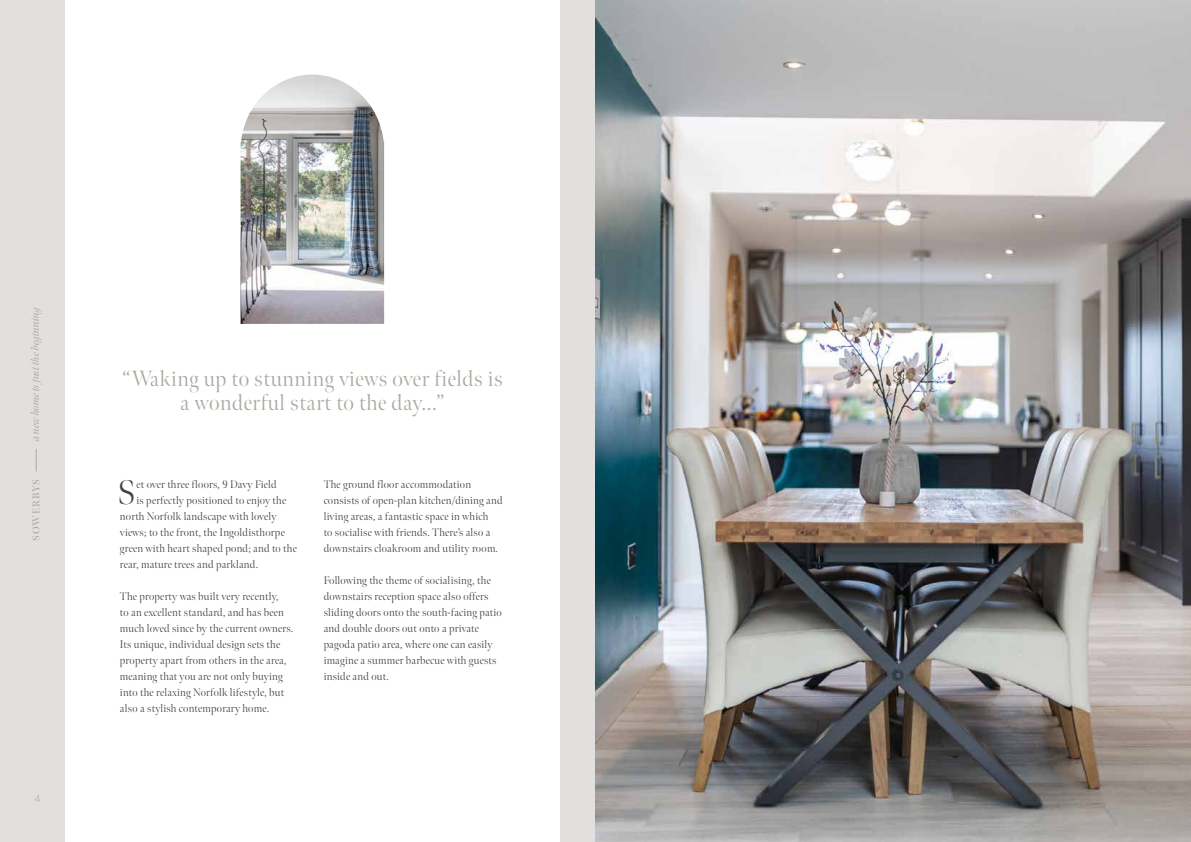
<style>
.page{position:relative;width:1191px;height:842px;background:#fff}
.page>*{position:absolute;margin:0;border:0;box-sizing:border-box;transform-origin:0 0}
.t1{font:300 34px "Meno Banner";color:#434141}
.t2{font:300 22px/24px "Meno Banner";letter-spacing:.025em;color:#ada8a0;text-align:center}
.t3{font:300 11px/16px "Meno Banner";letter-spacing:.02em;color:#434141}
.t4{font:italic 11px "Meno Banner";letter-spacing:-.01em;color:#ada8a0}
.t5{font:600 10px "Meno Banner";letter-spacing:.08em;color:#ada8a0}
.t6{font:300 10px "Quasimoda";color:#ada8a0}
</style>
<div class="page">
<div style="left:0;top:0;width:595px;height:842px;background:#e2e0df"></div>
<svg style="left:36px;top:449px;width:1px;height:22px"></svg>
<div style="left:65px;top:0;width:494px;height:842px;background:#fff"></div>
<img style="left:240px;top:75px;width:144px;height:249px">
<img style="left:595px;top:0;width:596px;height:842px">
<p class="t4" style="left:29px;top:441px;width:138px;rotate:-90deg">a new home is just the beginning</p>
<p class="t5" style="left:30px;top:541px;width:63px;rotate:-90deg">SOWERBYS</p>
<p class="t6" style="left:35px;top:791px;width:7px">4</p>
<h2 class="t2" style="left:122px;top:367px;width:382px">“Waking up to stunning views over fields is a wonderful start to the day...”</h2>
<h1 class="t1" style="left:118px;top:472px;width:20px">S</h1>
<p class="t3" style="left:136px;top:477px;width:142px">et over three floors, 9 Davy Field</p>
<p class="t3" style="left:136px;top:493px;width:151px">is perfectly positioned to enjoy the</p>
<p class="t3" style="left:120px;top:509px;width:158px">north Norfolk landscape with lovely</p>
<p class="t3" style="left:120px;top:525px;width:166px">views; to the front, the Ingoldisthorpe</p>
<p class="t3" style="left:120px;top:541px;width:178px">green with heart shaped pond; and to the</p>
<p class="t3" style="left:120px;top:557px;width:140px">rear, mature trees and parkland.</p>
<p class="t3" style="left:120px;top:589px;width:175px">The property was built very recently,<br>to an excellent standard, and has been much loved since by the current owners.<br>Its unique, individual design sets the property apart from others in the area, meaning that you are not only buying into the relaxing Norfolk lifestyle, but also a stylish contemporary home.</p>
<p class="t3" style="left:324px;top:477px;width:180px">The ground floor accommodation consists of open-plan kitchen/dining and living areas, a fantastic space in which<br>to socialise with friends. There’s also a downstairs cloakroom and utility room.</p>
<p class="t3" style="left:324px;top:573px;width:180px">Following the theme of socialising, the downstairs reception space also offers sliding doors onto the south-facing patio and double doors out onto a private pagoda patio area, where one can easily imagine a summer barbecue with guests inside and out.</p>
</div>
